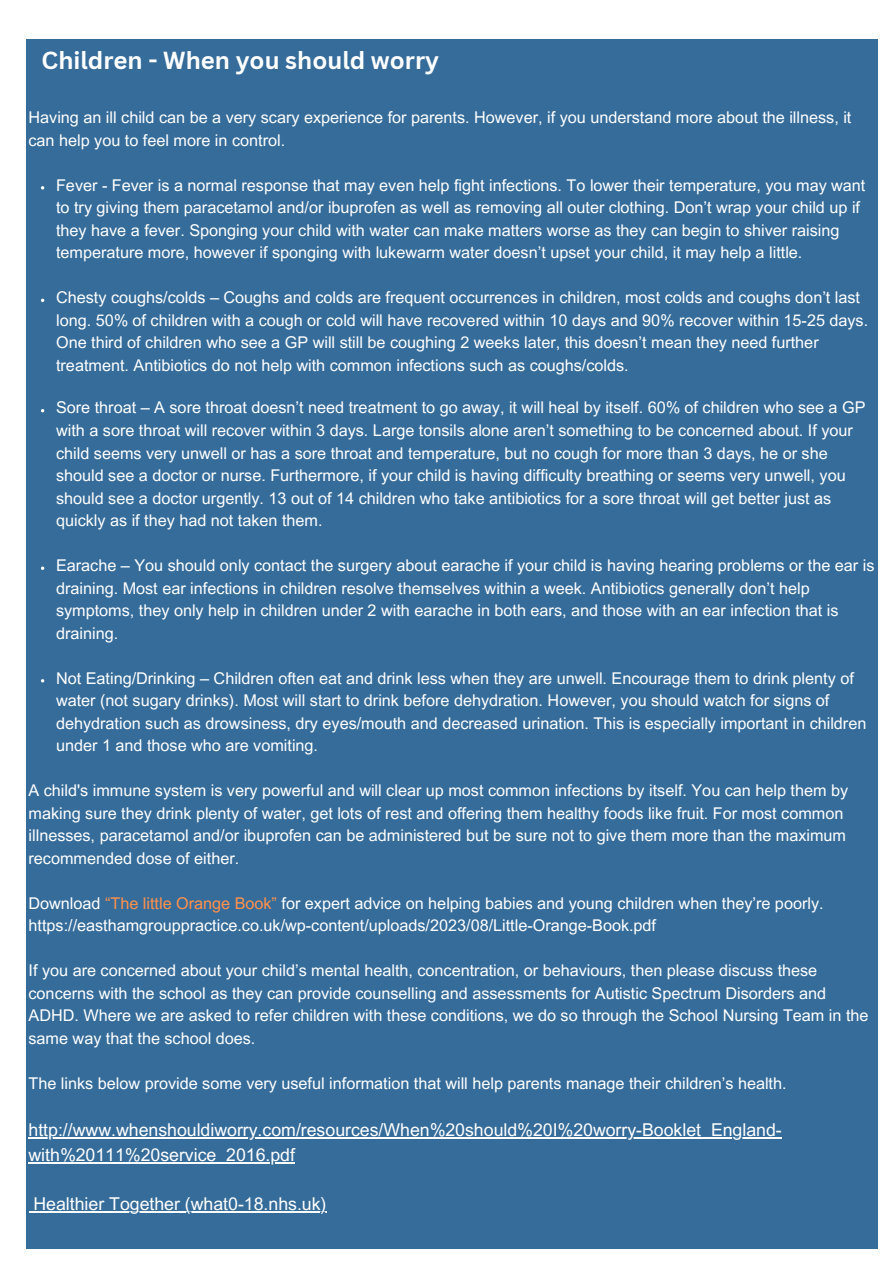
<style>
.page{position:relative;width:893px;height:1264px;background:#fff}
.page>*{position:absolute;margin:0;border:0;box-sizing:border-box;transform-origin:0 0}
.t1{font:700 24px "Canva Sans";color:#fff}
.t2{font:17.7px/24.8px "Arial MT Pro";color:#fff}
.t3{font:16.2px/22.5px "Arial MT Pro";color:#fff}
.s1{color:#ff914d}
</style>
<div class="page">
<div style="left:26px;top:39px;width:851px;height:1209px;background:#356c9a"></div>
<svg style="left:41px;top:566px;width:3px;height:4px"></svg>
<hr style="left:29px;top:1137px;width:752px;height:1px;background:#fff">
<hr style="left:29px;top:1161px;width:266px;height:2px;background:#fff">
<hr style="left:33px;top:1211px;width:293px;height:1px;background:#fff">
<p class="t1" style="left:42px;top:44px;width:399px">Children - When you should worry</p>
<p class="t3" style="left:29px;top:108px;width:824px">Having an ill child can be a very scary experience for parents. However, if you understand more about the illness, it can help you to feel more in control.</p>
<p class="t3" style="left:56px;top:176px;width:810px">Fever - Fever is a normal response that may even help fight infections. To lower their temperature, you may want to try giving them paracetamol and/or ibuprofen as well as removing all outer clothing. Don’t wrap your child up if they have a fever. Sponging your child with water can make matters worse as they can begin to shiver raising temperature more, however if sponging with lukewarm water doesn’t upset your child, it may help a little.</p>
<p class="t3" style="left:56px;top:288px;width:813px">Chesty coughs/colds – Coughs and colds are frequent occurrences in children, most colds and coughs don’t last long. 50% of children with a cough or cold will have recovered within 10 days and 90% recover within 15-25 days.<br>One third of children who see a GP will still be coughing 2 weeks later, this doesn’t mean they need further treatment. Antibiotics do not help with common infections such as coughs/colds.</p>
<p class="t3" style="left:56px;top:398px;width:810px">Sore throat – A sore throat doesn’t need treatment to go away, it will heal by itself. 60% of children who see a GP with a sore throat will recover within 3 days. Large tonsils alone aren’t something to be concerned about. If your child seems very unwell or has a sore throat and temperature, but no cough for more than 3 days, he or she should see a doctor or nurse. Furthermore, if your child is having difficulty breathing or seems very unwell, you should see a doctor urgently. 13 out of 14 children who take antibiotics for a sore throat will get better just as quickly as if they had not taken them.</p>
<p class="t3" style="left:56px;top:556px;width:819px">Earache – You should only contact the surgery about earache if your child is having hearing problems or the ear is draining. Most ear infections in children resolve themselves within a week. Antibiotics generally don’t help symptoms, they only help in children under 2 with earache in both ears, and those with an ear infection that is draining.</p>
<p class="t3" style="left:56px;top:668px;width:811px">Not Eating/Drinking – Children often eat and drink less when they are unwell. Encourage them to drink plenty of water (not sugary drinks). Most will start to drink before dehydration. However, you should watch for signs of dehydration such as drowsiness, dry eyes/mouth and decreased urination. This is especially important in children under 1 and those who are vomiting.</p>
<p class="t3" style="left:29px;top:781px;width:821px">A child's immune system is very powerful and will clear up most common infections by itself. You can help them by making sure they drink plenty of water, get lots of rest and offering them healthy foods like fruit. For most common illnesses, paracetamol and/or ibuprofen can be administered but be sure not to give them more than the maximum recommended dose of either.</p>
<p class="t3" style="left:29px;top:893px;width:796px">Download <span class="s1">“The little Orange Book”</span> for expert advice on helping babies and young children when they’re poorly. https://easthamgrouppractice.co.uk/wp-content/uploads/2023/08/Little-Orange-Book.pdf</p>
<p class="t3" style="left:29px;top:961px;width:841px">If you are concerned about your child’s mental health, concentration, or behaviours, then please discuss these concerns with the school as they can provide counselling and assessments for Autistic Spectrum Disorders and ADHD. Where we are asked to refer children with these conditions, we do so through the School Nursing Team in the same way that the school does.</p>
<p class="t3" style="left:29px;top:1073px;width:759px">The links below provide some very useful information that will help parents manage their children’s health.</p>
<p class="t2" style="left:29px;top:1119px;width:754px">http://www.whenshouldiworry.com/resources/When%20should%20I%20worry-Booklet_England&shy;with%20111%20service_2016.pdf</p>
<p class="t2" style="left:33px;top:1193px;width:294px">Healthier Together (what0-18.nhs.uk)</p>
</div>
